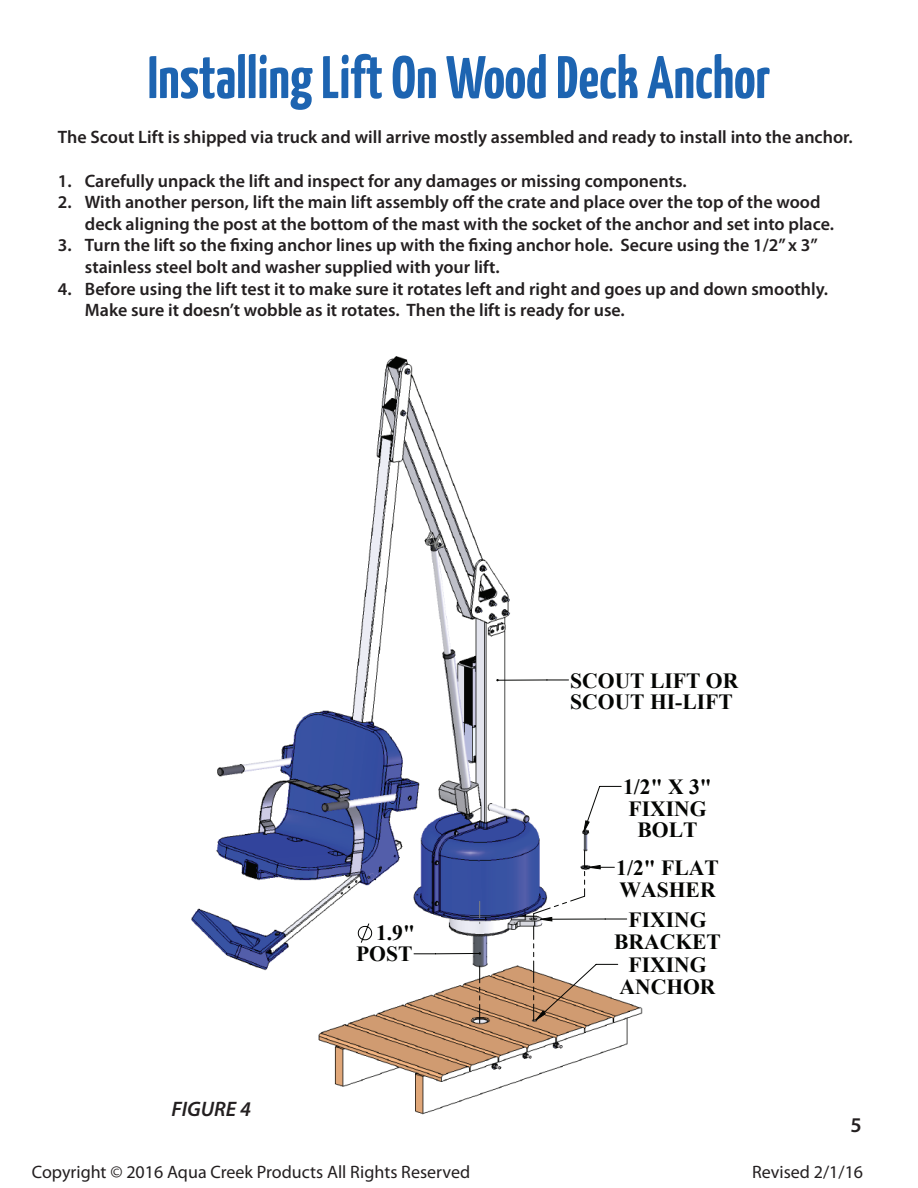
<style>
.page{position:relative;width:918px;height:1188px;background:#fff}
.page>*{position:absolute;margin:0;border:0;box-sizing:border-box;transform-origin:0 0}
.t1{font:700 60px "Yanone Kaffeesatz";color:#1d64b1}
.t2{font:700 21.6px/21.6px "Times New Roman";color:#040503;text-align:center}
.t3{font:italic 600 21px "Myriad Pro";color:#231f20}
.t4{font:600 21px "Myriad Pro";color:#231f20}
.t5{font:600 18px/21.6px "Myriad Pro";color:#231f20}
.t6{font:18px "Myriad Pro";color:#231f20}
</style>
<div class="page">
<img style="left:191px;top:356px;width:452px;height:759px">
<svg style="left:358px;top:923px;width:14px;height:20px"></svg>
<svg style="left:425px;top:531px;width:19px;height:18px"></svg>
<svg style="left:413px;top:679px;width:214px;height:342px"></svg>
<svg style="left:479px;top:679px;width:122px;height:344px"></svg>
<h1 class="t1" style="left:148px;top:41px;width:624px">Installing Lift On Wood Deck Anchor</h1>
<p class="t5" style="left:58px;top:126px;width:796px">The Scout Lift is shipped via truck and will arrive mostly assembled and ready to install into the anchor.</p>
<p class="t5" style="left:58px;top:169px;width:630px">1. Carefully unpack the lift and inspect for any damages or missing components.</p>
<p class="t5" style="left:85px;top:191px;width:751px;text-indent:-27px">2. With another person, lift the main lift assembly off the crate and place over the top of the wood deck aligning the post at the bottom of the mast with the socket of the anchor and set into place.</p>
<p class="t5" style="left:85px;top:234px;width:734px;text-indent:-27px">3. Turn the lift so the fixing anchor lines up with the fixing anchor hole. Secure using the 1/2” x 3” stainless steel bolt and washer supplied with your lift.</p>
<p class="t5" style="left:85px;top:277px;width:745px;text-indent:-27px">4. Before using the lift test it to make sure it rotates left and right and goes up and down smoothly.<br>Make sure it doesn’t wobble as it rotates. Then the lift is ready for use.</p>
<p class="t2" style="left:570px;top:669px;width:169px;text-align:left">SCOUT LIFT OR<br>SCOUT HI-LIFT</p>
<p class="t3" style="left:171px;top:1096px;width:81px">FIGURE 4</p>
<p class="t2" style="left:356px;top:921px;width:61px;text-align:right">1.9"<br>POST</p>
<p class="t2" style="left:623px;top:776px;width:90px">1/2" X 3"<br>FIXING<br>BOLT</p>
<p class="t2" style="left:616px;top:857px;width:104px;text-align:left">1/2" FLAT<br>WASHER</p>
<p class="t2" style="left:614px;top:908px;width:108px">FIXING<br>BRACKET</p>
<p class="t2" style="left:620px;top:954px;width:97px">FIXING<br>ANCHOR</p>
<p class="t4" style="left:851px;top:1112px;width:13px">5</p>
<p class="t6" style="left:32px;top:1160px;width:440px">Copyright © 2016 Aqua Creek Products All Rights Reserved</p>
<p class="t6" style="left:752px;top:1161px;width:113px">Revised 2/1/16</p>
</div>
